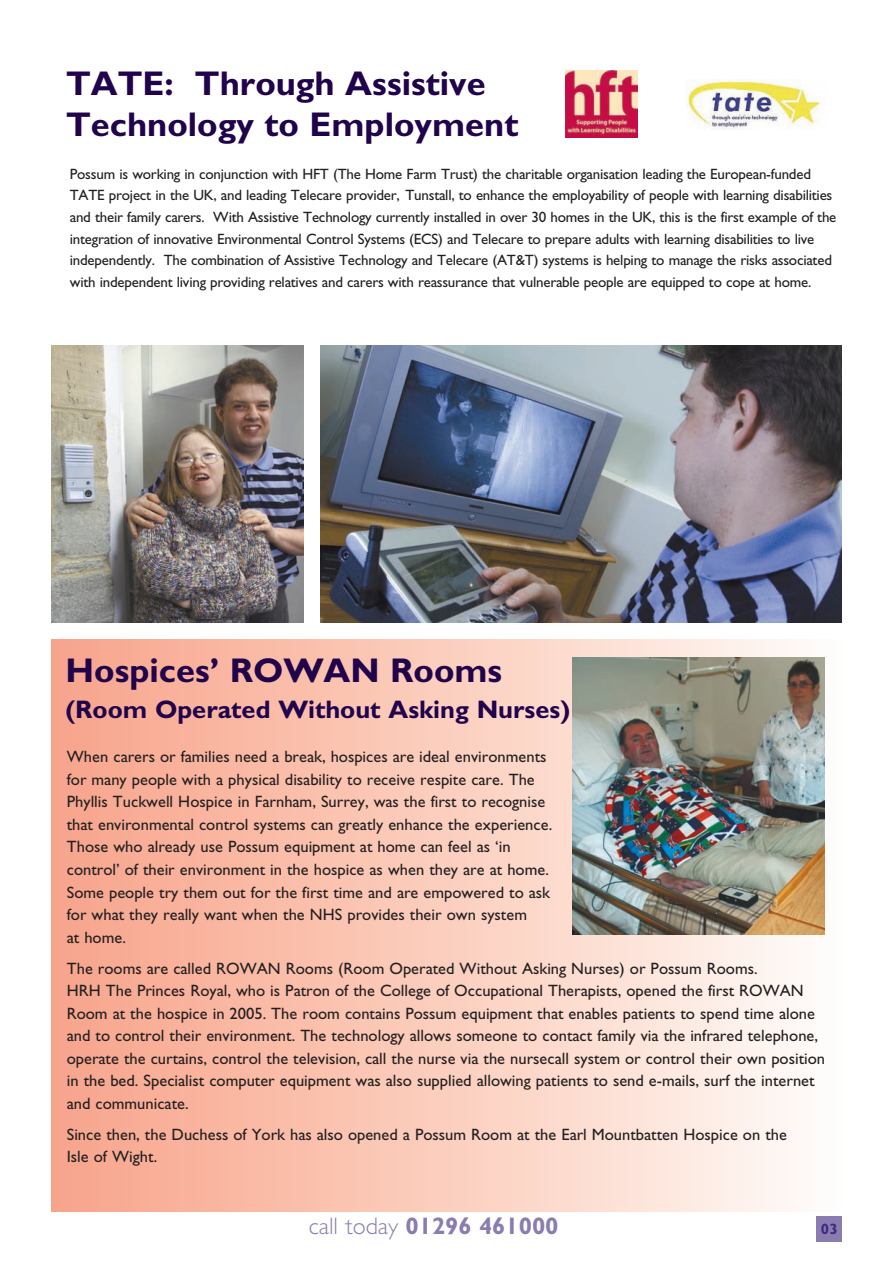
<style>
.page{position:relative;width:893px;height:1263px;background:#fff}
.page>*{position:absolute;margin:0;border:0;box-sizing:border-box;transform-origin:0 0}
.t1{font:700 34.5px/41.4px "Gill Sans";color:#21034c}
.t2{font:700 25.5px "Gill Sans";color:#21034c}
.t3{font:700 24px "Gill Sans";color:#8b7cb0}
.t4{font:16.5px/22.5px "Gill Sans";color:#231f20}
.t5{font:15px/21.6px "Gill Sans";letter-spacing:-.015em;color:#231f20}
.t6{font:700 15px "Gill Sans";color:#40297d}
.s1{font-weight:300}
</style>
<div class="page">
<div style="left:816px;top:1216px;width:26px;height:26px;background:#8b7cb0"></div>
<img style="left:688px;top:81px;width:134px;height:49px">
<img style="left:51px;top:345px;width:252px;height:277px">
<img style="left:320px;top:346px;width:522px;height:277px">
<div style="left:51px;top:640px;width:791px;height:572px;background:linear-gradient(to right,#f8a389,#fefbf7)"></div>
<img style="left:573px;top:657px;width:252px;height:277px">
<img style="left:566px;top:71px;width:72px;height:66px">
<h1 class="t1" style="left:66px;top:62px;width:454px">TATE: Through Assistive<br>Technology to Employment</h1>
<p class="t5" style="left:70px;top:163px;width:768px">Possum is working in conjunction with HFT (The Home Farm Trust) the charitable organisation leading the European-funded TATE project in the UK, and leading Telecare provider, Tunstall, to enhance the employability of people with learning disabilities and their family carers. With Assistive Technology currently installed in over 30 homes in the UK, this is the first example of the integration of innovative Environmental Control Systems (ECS) and Telecare to prepare adults with learning disabilities to live independently. The combination of Assistive Technology and Telecare (AT&amp;T) systems is helping to manage the risks associated with independent living providing relatives and carers with reassurance that vulnerable people are equipped to cope at home.</p>
<h1 class="t1" style="left:65px;top:649px;width:438px">Hospices’ ROWAN Rooms</h1>
<h2 class="t2" style="left:65px;top:694px;width:506px">(Room Operated Without Asking Nurses)</h2>
<p class="t4" style="left:67px;top:745px;width:487px">When carers or families need a break, hospices are ideal environments for many people with a physical disability to receive respite care. The Phyllis Tuckwell Hospice in Farnham, Surrey, was the first to recognise that environmental control systems can greatly enhance the experience.<br>Those who already use Possum equipment at home can feel as ‘in control’ of their environment in the hospice as when they are at home.<br>Some people try them out for the first time and are empowered to ask for what they really want when the NHS provides their own system<br>at home.</p>
<p class="t4" style="left:67px;top:956px;width:760px">The rooms are called ROWAN Rooms (Room Operated Without Asking Nurses) or Possum Rooms.<br>HRH The Princes Royal, who is Patron of the College of Occupational Therapists, opened the first ROWAN Room at the hospice in 2005. The room contains Possum equipment that enables patients to spend time alone and to control their environment. The technology allows someone to contact family via the infrared telephone, operate the curtains, control the television, call the nurse via the nursecall system or control their own position in the bed. Specialist computer equipment was also supplied allowing patients to send e-mails, surf the internet and communicate.</p>
<p class="t4" style="left:67px;top:1123px;width:722px">Since then, the Duchess of York has also opened a Possum Room at the Earl Mountbatten Hospice on the<br>Isle of Wight.</p>
<h3 class="t3" style="left:309px;top:1212px;width:251px"><span class="s1">call today</span> 01296 461000</h3>
<p class="t6" style="left:821px;top:1220px;width:18px">03</p>
</div>
